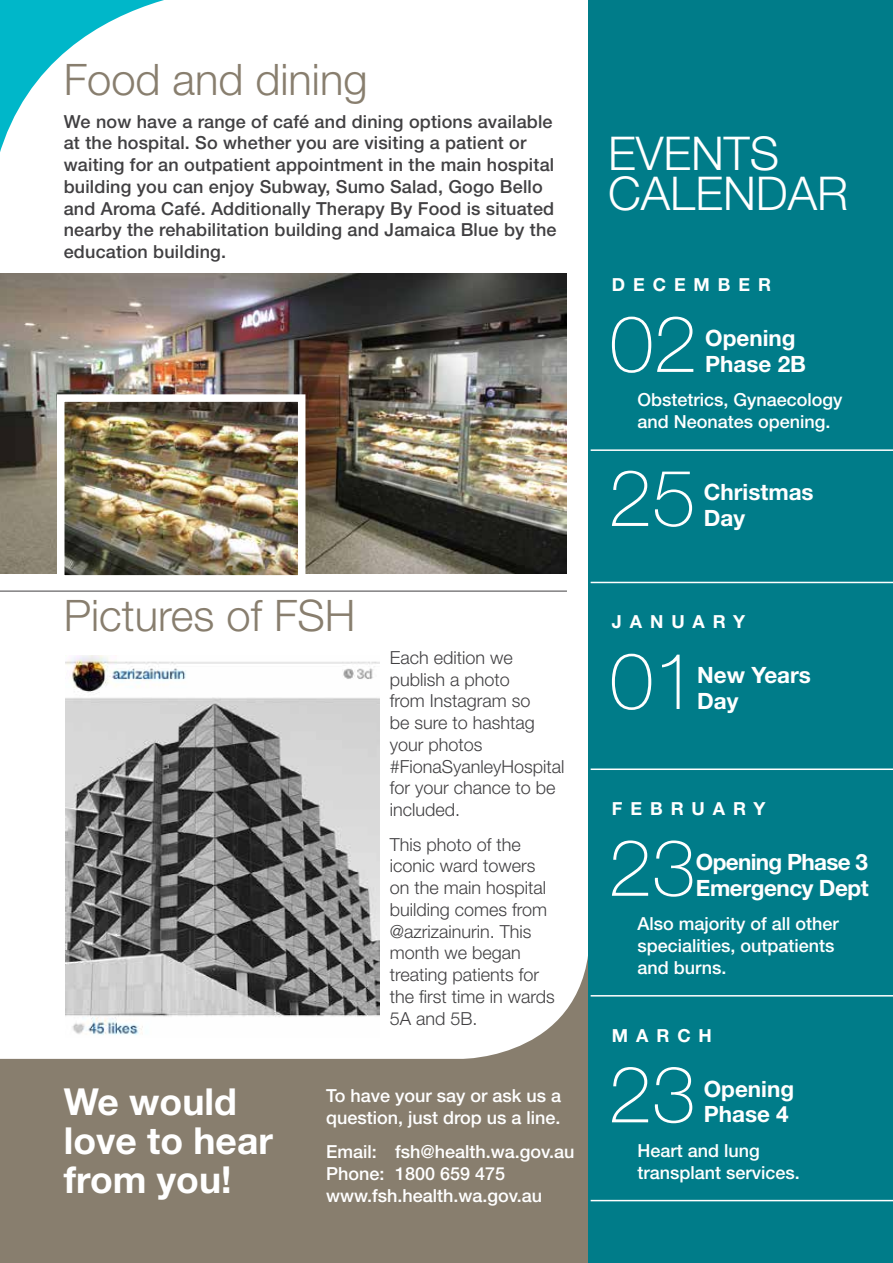
<style>
.page{position:relative;width:893px;height:1263px;background:#fff}
.page>*{position:absolute;margin:0;border:0;box-sizing:border-box;transform-origin:0 0}
.t1{font:100 78.75px "Helvetica Neue LT Pro";color:#fff}
.t2{font:300 46.65px/40.2px "Helvetica Neue LT Pro";color:#fff}
.t3{font:300 43.5px "Helvetica Neue LT Pro";color:#887e6e}
.t4{font:700 37.2px/39.3px "Helvetica Neue LT Pro";color:#fff}
.t5{font:700 22.5px/25.5px "Helvetica Neue LT Pro";color:#fff}
.t6{font:700 22.5px/25.5px "Helvetica Neue LT Pro";letter-spacing:-.02em;color:#fff}
.t7{font:500 18px/21.8px "Helvetica Neue LT Pro";letter-spacing:.01em;color:#414042}
.t8{font:300 18px/21.8px "Helvetica Neue LT Pro";color:#414042}
.t9{font:500 18px/21.8px "Helvetica Neue LT Pro";color:#fff}
.t10{font:700 18px "Helvetica Neue LT Pro";letter-spacing:.44em;color:#fff}
</style>
<div class="page">
<svg style="left:0;top:956px;width:588px;height:307px;fill:#887e6e"></svg>
<div style="left:588px;top:0;width:305px;height:1263px;background:#007c89"></div>
<img style="left:0;top:273px;width:567px;height:301px">
<img style="left:66px;top:403px;width:230px;height:171px">
<div style="left:57px;top:394px;width:248px;height:189px;border:8px solid #fff"></div>
<hr style="left:0;top:591px;width:567px;height:1px;background:#414042">
<svg style="left:0;top:0;width:164px;height:152px"></svg>
<hr style="left:591px;top:449px;width:302px;height:2px;background:#fff">
<hr style="left:591px;top:582px;width:302px;height:1px;background:#fff">
<hr style="left:591px;top:768px;width:302px;height:2px;background:#fff">
<hr style="left:591px;top:995px;width:302px;height:1px;background:#fff">
<hr style="left:591px;top:1200px;width:302px;height:1px;background:#fff">
<img style="left:65px;top:656px;width:315px;height:381px">
<h3 class="t3" style="left:64px;top:53px;width:305px">Food and dining</h3>
<p class="t7" style="left:64px;top:110px;width:494px">We now have a range of café and dining options available at the hospital. So whether you are visiting a patient or waiting for an outpatient appointment in the main hospital building you can enjoy Subway, Sumo Salad, Gogo Bello and Aroma Café. Additionally Therapy By Food is situated nearby the rehabilitation building and Jamaica Blue by the education building.</p>
<h3 class="t3" style="left:64px;top:589px;width:293px">Pictures of FSH</h3>
<p class="t8" style="left:390px;top:646px;width:176px">Each edition we publish a photo<br>from Instagram so<br>be sure to hashtag your photos #FionaSyanleyHospital for your chance to be included.</p>
<p class="t8" style="left:390px;top:833px;width:167px">This photo of the iconic ward towers on the main hospital building comes from @azrizainurin. This month we began treating patients for the first time in wards<br>5A and 5B.</p>
<h3 class="t4" style="left:64px;top:1080px;width:211px">We would love to hear from you!</h3>
<p class="t9" style="left:326px;top:1085px;width:237px">To have your say or ask us a question, just drop us a line.</p>
<p class="t9" style="left:326px;top:1141px;width:250px">Email: fsh@health.wa.gov.au<br>Phone: 1800 659 475 www.fsh.health.wa.gov.au</p>
<h2 class="t2" style="left:608px;top:132px;width:242px">EVENTS<br>CALENDAR</h2>
<p class="t10" style="left:612px;top:273px;width:161px">DECEMBER</p>
<h1 class="t1" style="left:610px;top:297px;width:89px">02</h1>
<p class="t5" style="left:705px;top:325px;width:102px">Opening<br>Phase 2B</p>
<p class="t9" style="left:637px;top:389px;width:207px">Obstetrics, Gynaecology and Neonates opening.</p>
<h1 class="t1" style="left:608px;top:451px;width:89px">25</h1>
<p class="t5" style="left:704px;top:479px;width:111px">Christmas<br>Day</p>
<p class="t10" style="left:612px;top:610px;width:135px">JANUARY</p>
<h1 class="t1" style="left:610px;top:634px;width:89px">01</h1>
<p class="t5" style="left:697px;top:662px;width:115px">New Years<br>Day</p>
<p class="t10" style="left:612px;top:797px;width:155px">FEBRUARY</p>
<h1 class="t1" style="left:608px;top:821px;width:89px">23</h1>
<p class="t6" style="left:696px;top:849px;width:174px">Opening Phase 3<br>Emergency Dept</p>
<p class="t9" style="left:637px;top:913px;width:203px">Also majority of all other specialities, outpatients and burns.</p>
<p class="t10" style="left:612px;top:1024px;width:102px">MARCH</p>
<h1 class="t1" style="left:608px;top:1047px;width:89px">23</h1>
<p class="t5" style="left:704px;top:1075px;width:92px">Opening<br>Phase 4</p>
<p class="t9" style="left:637px;top:1139px;width:164px">Heart and lung transplant services.</p>
</div>
